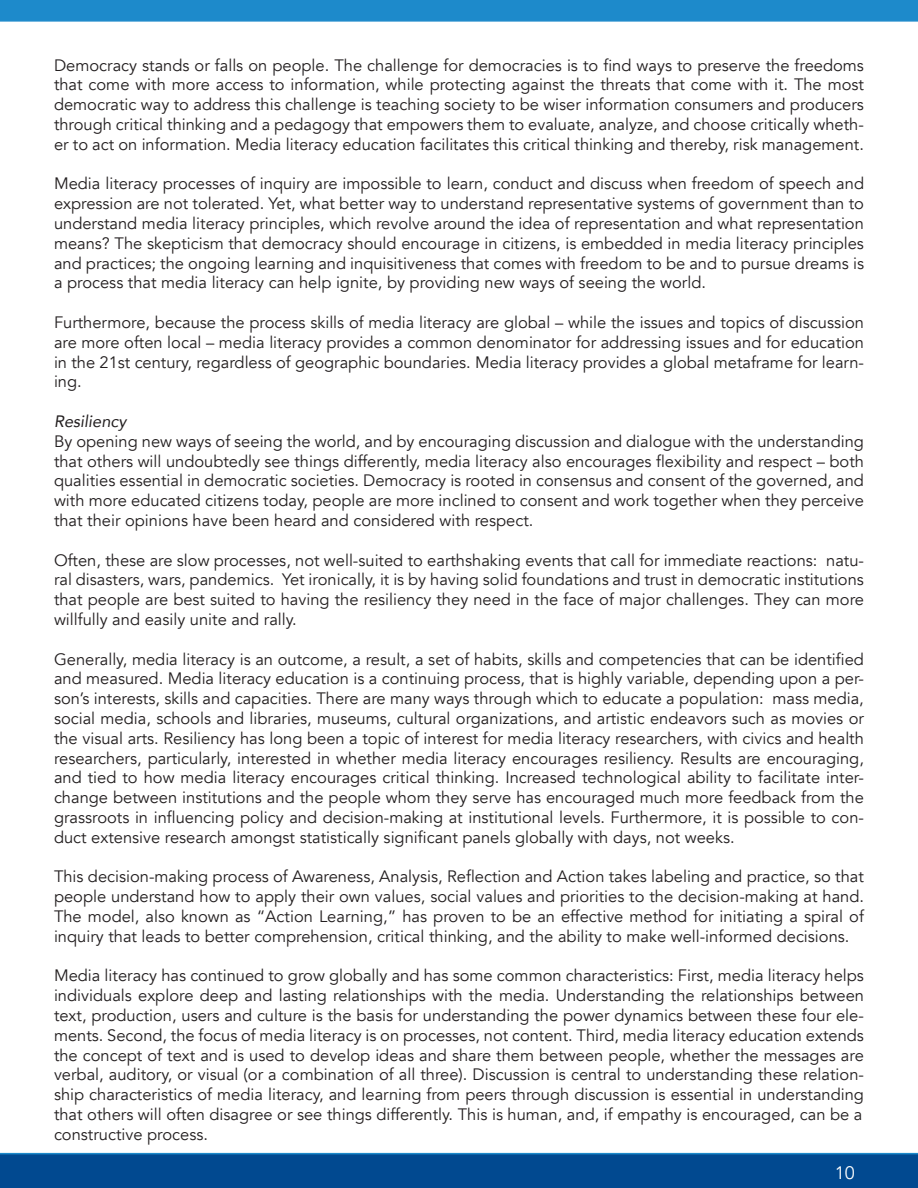
<style>
.page{position:relative;width:918px;height:1188px;background:#fff}
.page>*{position:absolute;margin:0;border:0;box-sizing:border-box;transform-origin:0 0}
.t1{font:18px "Avenir";color:#fff}
.t2{font:16.5px/19.8px "Avenir";color:#231f20;text-align:justify}
.t3{font:italic 16.5px "Avenir";color:#231f20}
</style>
<div class="page">
<div style="left:0;top:1153px;width:918px;height:35px;background:#014990"></div>
<div style="left:0;top:0;width:918px;height:22px;background:#1d8acb"></div>
<p class="t2" style="left:54px;top:55px;width:812px">Democracy stands or falls on people. The challenge for democracies is to find ways to preserve the freedoms that come with more access to information, while protecting against the threats that come with it. The most democratic way to address this challenge is teaching society to be wiser information consumers and producers through critical thinking and a pedagogy that empowers them to evaluate, analyze, and choose critically wheth&shy;er to act on information. Media literacy education facilitates this critical thinking and thereby, risk management.</p>
<p class="t2" style="left:54px;top:174px;width:812px">Media literacy processes of inquiry are impossible to learn, conduct and discuss when freedom of speech and expression are not tolerated. Yet, what better way to understand representative systems of government than to understand media literacy principles, which revolve around the idea of representation and what representation means? The skepticism that democracy should encourage in citizens, is embedded in media literacy principles and practices; the ongoing learning and inquisitiveness that comes with freedom to be and to pursue dreams is a process that media literacy can help ignite, by providing new ways of seeing the world.</p>
<p class="t2" style="left:54px;top:313px;width:812px">Furthermore, because the process skills of media literacy are global – while the issues and topics of discussion are more often local – media literacy provides a common denominator for addressing issues and for education in the 21st century, regardless of geographic boundaries. Media literacy provides a global metaframe for learn&shy;ing.</p>
<p class="t3" style="left:54px;top:411px;width:74px">Resiliency</p>
<p class="t2" style="left:54px;top:431px;width:812px">By opening new ways of seeing the world, and by encouraging discussion and dialogue with the understanding that others will undoubtedly see things differently, media literacy also encourages flexibility and respect – both qualities essential in democratic societies. Democracy is rooted in consensus and consent of the governed, and with more educated citizens today, people are more inclined to consent and work together when they perceive that their opinions have been heard and considered with respect.</p>
<p class="t2" style="left:54px;top:550px;width:812px">Often, these are slow processes, not well-suited to earthshaking events that call for immediate reactions: natu&shy;ral disasters, wars, pandemics. Yet ironically, it is by having solid foundations and trust in democratic institutions that people are best suited to having the resiliency they need in the face of major challenges. They can more willfully and easily unite and rally.</p>
<p class="t2" style="left:54px;top:649px;width:812px">Generally, media literacy is an outcome, a result, a set of habits, skills and competencies that can be identified and measured. Media literacy education is a continuing process, that is highly variable, depending upon a per&shy;son’s interests, skills and capacities. There are many ways through which to educate a population: mass media, social media, schools and libraries, museums, cultural organizations, and artistic endeavors such as movies or the visual arts. Resiliency has long been a topic of interest for media literacy researchers, with civics and health researchers, particularly, interested in whether media literacy encourages resiliency. Results are encouraging, and tied to how media literacy encourages critical thinking. Increased technological ability to facilitate inter&shy;change between institutions and the people whom they serve has encouraged much more feedback from the grassroots in influencing policy and decision-making at institutional levels. Furthermore, it is possible to con&shy;duct extensive research amongst statistically significant panels globally with days, not weeks.</p>
<p class="t2" style="left:54px;top:867px;width:812px">This decision-making process of Awareness, Analysis, Reflection and Action takes labeling and practice, so that people understand how to apply their own values, social values and priorities to the decision-making at hand.<br>The model, also known as “Action Learning,” has proven to be an effective method for initiating a spiral of inquiry that leads to better comprehension, critical thinking, and the ability to make well-informed decisions.</p>
<p class="t2" style="left:54px;top:966px;width:812px">Media literacy has continued to grow globally and has some common characteristics: First, media literacy helps individuals explore deep and lasting relationships with the media. Understanding the relationships between text, production, users and culture is the basis for understanding the power dynamics between these four ele&shy;ments. Second, the focus of media literacy is on processes, not content. Third, media literacy education extends the concept of text and is used to develop ideas and share them between people, whether the messages are verbal, auditory, or visual (or a combination of all three). Discussion is central to understanding these relation&shy;ship characteristics of media literacy, and learning from peers through discussion is essential in understanding that others will often disagree or see things differently. This is human, and, if empathy is encouraged, can be a</p>
<p class="t2" style="left:54px;top:1124px;width:155px">constructive process.</p>
<p class="t1" style="left:835px;top:1162px;width:22px">10</p>
</div>
